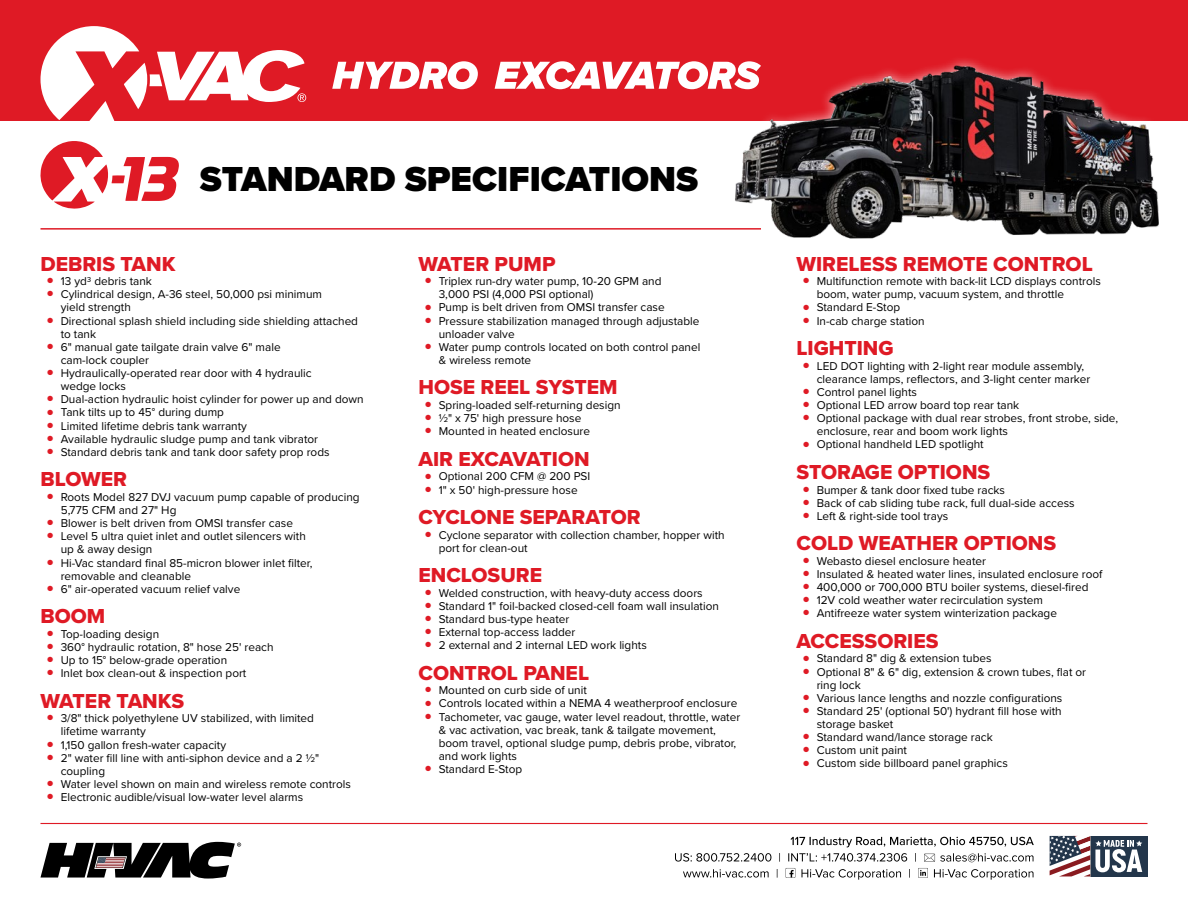
<style>
.page{position:relative;width:1188px;height:918px;background:#fff}
.page>*{position:absolute;margin:0;border:0;box-sizing:border-box;transform-origin:0 0}
.t1{font:900 36px "Proxima Nova";color:#000}
.t2{font:21px "Proxima Nova Extrabld";color:#df1a25}
.t3{font:11.7px/13.2px "Proxima Nova";color:#000}
</style>
<div class="page">
<div style="left:0;top:0;width:1188px;height:122px;background:#df1a25"></div>
<hr style="left:40px;top:823px;width:1108px;height:1px;background:#df1a25">
<svg style="left:1049px;top:835px;width:99px;height:42px"></svg>
<div style="left:1090px;top:836px;width:58px;height:40px;background:#23364b"></div>
<svg style="left:1050px;top:836px;width:92px;height:40px"></svg>
<svg style="left:675px;top:853px;width:359px;height:9px"></svg>
<svg style="left:683px;top:868px;width:351px;height:12px"></svg>
<svg style="left:791px;top:837px;width:243px;height:10px"></svg>
<svg style="left:40px;top:842px;width:201px;height:37px"></svg>
<svg style="left:41px;top:26px;width:265px;height:96px"></svg>
<svg style="left:495px;top:61px;width:214px;height:28px"></svg>
<svg style="left:332px;top:61px;width:146px;height:28px"></svg>
<hr style="left:40px;top:228px;width:721px;height:2px;background:#df1a25">
<svg style="left:40px;top:141px;width:139px;height:68px"></svg>
<img style="left:709px;top:59px;width:479px;height:180px">
<h1 class="t1" style="left:200px;top:152px;width:500px">STANDARD SPECIFICATIONS</h1>
<h2 class="t2" style="left:40px;top:248px;width:137px">DEBRIS TANK</h2>
<p class="t3" style="left:47px;top:274px;width:106px"><sup>●</sup> 13 yd3 debris tank</p>
<p class="t3" style="left:61px;top:287px;width:263px;text-indent:-14px"><sup>●</sup> Cylindrical design, A-36 steel, 50,000 psi minimum yield strength</p>
<p class="t3" style="left:61px;top:314px;width:299px;text-indent:-14px"><sup>●</sup> Directional splash shield including side shielding attached to tank</p>
<p class="t3" style="left:61px;top:340px;width:221px;text-indent:-14px"><sup>●</sup> 6" manual gate tailgate drain valve 6" male cam-lock coupler</p>
<p class="t3" style="left:61px;top:366px;width:253px;text-indent:-14px"><sup>●</sup> Hydraulically-operated rear door with 4 hydraulic wedge locks</p>
<p class="t3" style="left:47px;top:392px;width:318px"><sup>●</sup> Dual-action hydraulic hoist cylinder for power up and down</p>
<p class="t3" style="left:47px;top:405px;width:178px"><sup>●</sup> Tank tilts up to 45° during dump</p>
<p class="t3" style="left:47px;top:419px;width:201px"><sup>●</sup> Limited lifetime debris tank warranty</p>
<p class="t3" style="left:47px;top:432px;width:272px"><sup>●</sup> Available hydraulic sludge pump and tank vibrator</p>
<p class="t3" style="left:47px;top:445px;width:284px"><sup>●</sup> Standard debris tank and tank door safety prop rods</p>
<h2 class="t2" style="left:40px;top:464px;width:88px">BLOWER</h2>
<p class="t3" style="left:61px;top:490px;width:300px;text-indent:-14px"><sup>●</sup> Roots Model 827 DVJ vacuum pump capable of producing<br>5,775 CFM and 27" Hg</p>
<p class="t3" style="left:47px;top:516px;width:247px"><sup>●</sup> Blower is belt driven from OMSI transfer case</p>
<p class="t3" style="left:61px;top:529px;width:247px;text-indent:-14px"><sup>●</sup> Level 5 ultra quiet inlet and outlet silencers with up &amp; away design</p>
<p class="t3" style="left:61px;top:556px;width:253px;text-indent:-14px"><sup>●</sup> Hi-Vac standard final 85-micron blower inlet filter, removable and cleanable</p>
<p class="t3" style="left:47px;top:582px;width:195px"><sup>●</sup> 6" air-operated vacuum relief valve</p>
<h2 class="t2" style="left:40px;top:601px;width:66px">BOOM</h2>
<p class="t3" style="left:47px;top:627px;width:113px"><sup>●</sup> Top-loading design</p>
<p class="t3" style="left:47px;top:640px;width:228px"><sup>●</sup> 360° hydraulic rotation, 8" hose 25' reach</p>
<p class="t3" style="left:47px;top:653px;width:181px"><sup>●</sup> Up to 15° below-grade operation</p>
<p class="t3" style="left:47px;top:666px;width:201px"><sup>●</sup> Inlet box clean-out &amp; inspection port</p>
<h2 class="t2" style="left:40px;top:685px;width:145px">WATER TANKS</h2>
<p class="t3" style="left:61px;top:711px;width:255px;text-indent:-14px"><sup>●</sup> 3/8" thick polyethylene UV stabilized, with limited lifetime warranty</p>
<p class="t3" style="left:47px;top:738px;width:180px"><sup>●</sup> 1,150 gallon fresh-water capacity</p>
<p class="t3" style="left:61px;top:751px;width:260px;text-indent:-14px"><sup>●</sup> 2" water fill line with anti-siphon device and a 2 ½" coupling</p>
<p class="t3" style="left:47px;top:777px;width:305px"><sup>●</sup> Water level shown on main and wireless remote controls</p>
<p class="t3" style="left:47px;top:790px;width:258px"><sup>●</sup> Electronic audible/visual low-water level alarms</p>
<h2 class="t2" style="left:418px;top:248px;width:139px">WATER PUMP</h2>
<p class="t3" style="left:439px;top:274px;width:224px;text-indent:-14px"><sup>●</sup> Triplex run-dry water pump, 10-20 GPM and<br>3,000 PSI (4,000 PSI optional)</p>
<p class="t3" style="left:425px;top:300px;width:241px"><sup>●</sup> Pump is belt driven from OMSI transfer case</p>
<p class="t3" style="left:439px;top:314px;width:262px;text-indent:-14px"><sup>●</sup> Pressure stabilization managed through adjustable unloader valve</p>
<p class="t3" style="left:439px;top:340px;width:263px;text-indent:-14px"><sup>●</sup> Water pump controls located on both control panel &amp; wireless remote</p>
<h2 class="t2" style="left:418px;top:372px;width:200px">HOSE REEL SYSTEM</h2>
<p class="t3" style="left:425px;top:398px;width:197px"><sup>●</sup> Spring-loaded self-returning design</p>
<p class="t3" style="left:425px;top:411px;width:158px"><sup>●</sup> ½" x 75' high pressure hose</p>
<p class="t3" style="left:425px;top:424px;width:166px"><sup>●</sup> Mounted in heated enclosure</p>
<h2 class="t2" style="left:418px;top:443px;width:173px">AIR EXCAVATION</h2>
<p class="t3" style="left:425px;top:469px;width:167px"><sup>●</sup> Optional 200 CFM @ 200 PSI</p>
<p class="t3" style="left:425px;top:482px;width:154px"><sup>●</sup> 1" x 50' high-pressure hose</p>
<h2 class="t2" style="left:418px;top:501px;width:224px">CYCLONE SEPARATOR</h2>
<p class="t3" style="left:439px;top:528px;width:288px;text-indent:-14px"><sup>●</sup> Cyclone separator with collection chamber, hopper with port for clean-out</p>
<h2 class="t2" style="left:418px;top:559px;width:125px">ENCLOSURE</h2>
<p class="t3" style="left:425px;top:586px;width:279px"><sup>●</sup> Welded construction, with heavy-duty access doors</p>
<p class="t3" style="left:425px;top:599px;width:295px"><sup>●</sup> Standard 1" foil-backed closed-cell foam wall insulation</p>
<p class="t3" style="left:425px;top:612px;width:146px"><sup>●</sup> Standard bus-type heater</p>
<p class="t3" style="left:425px;top:625px;width:152px"><sup>●</sup> External top-access ladder</p>
<p class="t3" style="left:425px;top:638px;width:223px"><sup>●</sup> 2 external and 2 internal LED work lights</p>
<h2 class="t2" style="left:418px;top:657px;width:172px">CONTROL PANEL</h2>
<p class="t3" style="left:425px;top:683px;width:163px"><sup>●</sup> Mounted on curb side of unit</p>
<p class="t3" style="left:425px;top:696px;width:314px"><sup>●</sup> Controls located within a NEMA 4 weatherproof enclosure</p>
<p class="t3" style="left:439px;top:710px;width:303px;text-indent:-14px"><sup>●</sup> Tachometer, vac gauge, water level readout, throttle, water &amp; vac activation, vac break, tank &amp; tailgate movement, boom travel, optional sludge pump, debris probe, vibrator, and work lights</p>
<p class="t3" style="left:425px;top:762px;width:98px"><sup>●</sup> Standard E-Stop</p>
<h2 class="t2" style="left:796px;top:248px;width:298px">WIRELESS REMOTE CONTROL</h2>
<p class="t3" style="left:817px;top:274px;width:286px;text-indent:-14px"><sup>●</sup> Multifunction remote with back-lit LCD displays controls boom, water pump, vacuum system, and throttle</p>
<p class="t3" style="left:803px;top:300px;width:98px"><sup>●</sup> Standard E-Stop</p>
<p class="t3" style="left:803px;top:314px;width:123px"><sup>●</sup> In-cab charge station</p>
<h2 class="t2" style="left:796px;top:332px;width:99px">LIGHTING</h2>
<p class="t3" style="left:817px;top:359px;width:275px;text-indent:-14px"><sup>●</sup> LED DOT lighting with 2-light rear module assembly, clearance lamps, reflectors, and 3-light center marker</p>
<p class="t3" style="left:803px;top:385px;width:115px"><sup>●</sup> Control panel lights</p>
<p class="t3" style="left:803px;top:398px;width:218px"><sup>●</sup> Optional LED arrow board top rear tank</p>
<p class="t3" style="left:817px;top:411px;width:303px;text-indent:-14px"><sup>●</sup> Optional package with dual rear strobes, front strobe, side, enclosure, rear and boom work lights</p>
<p class="t3" style="left:803px;top:437px;width:182px"><sup>●</sup> Optional handheld LED spotlight</p>
<h2 class="t2" style="left:796px;top:456px;width:195px">STORAGE OPTIONS</h2>
<p class="t3" style="left:803px;top:482px;width:203px"><sup>●</sup> Bumper &amp; tank door fixed tube racks</p>
<p class="t3" style="left:803px;top:496px;width:273px"><sup>●</sup> Back of cab sliding tube rack, full dual-side access</p>
<p class="t3" style="left:803px;top:509px;width:147px"><sup>●</sup> Left &amp; right-side tool trays</p>
<h2 class="t2" style="left:796px;top:528px;width:261px">COLD WEATHER OPTIONS</h2>
<p class="t3" style="left:803px;top:554px;width:184px"><sup>●</sup> Webasto diesel enclosure heater</p>
<p class="t3" style="left:803px;top:567px;width:301px"><sup>●</sup> Insulated &amp; heated water lines, insulated enclosure roof</p>
<p class="t3" style="left:803px;top:580px;width:287px"><sup>●</sup> 400,000 or 700,000 BTU boiler systems, diesel-fired</p>
<p class="t3" style="left:803px;top:593px;width:241px"><sup>●</sup> 12V cold weather water recirculation system</p>
<p class="t3" style="left:803px;top:606px;width:255px"><sup>●</sup> Antifreeze water system winterization package</p>
<h2 class="t2" style="left:796px;top:625px;width:144px">ACCESSORIES</h2>
<p class="t3" style="left:803px;top:651px;width:190px"><sup>●</sup> Standard 8" dig &amp; extension tubes</p>
<p class="t3" style="left:817px;top:665px;width:271px;text-indent:-14px"><sup>●</sup> Optional 8" &amp; 6" dig, extension &amp; crown tubes, flat or ring lock</p>
<p class="t3" style="left:803px;top:691px;width:261px"><sup>●</sup> Various lance lengths and nozzle configurations</p>
<p class="t3" style="left:817px;top:704px;width:246px;text-indent:-14px"><sup>●</sup> Standard 25' (optional 50') hydrant fill hose with storage basket</p>
<p class="t3" style="left:803px;top:730px;width:191px"><sup>●</sup> Standard wand/lance storage rack</p>
<p class="t3" style="left:803px;top:743px;width:105px"><sup>●</sup> Custom unit paint</p>
<p class="t3" style="left:803px;top:756px;width:206px"><sup>●</sup> Custom side billboard panel graphics</p>
</div>
